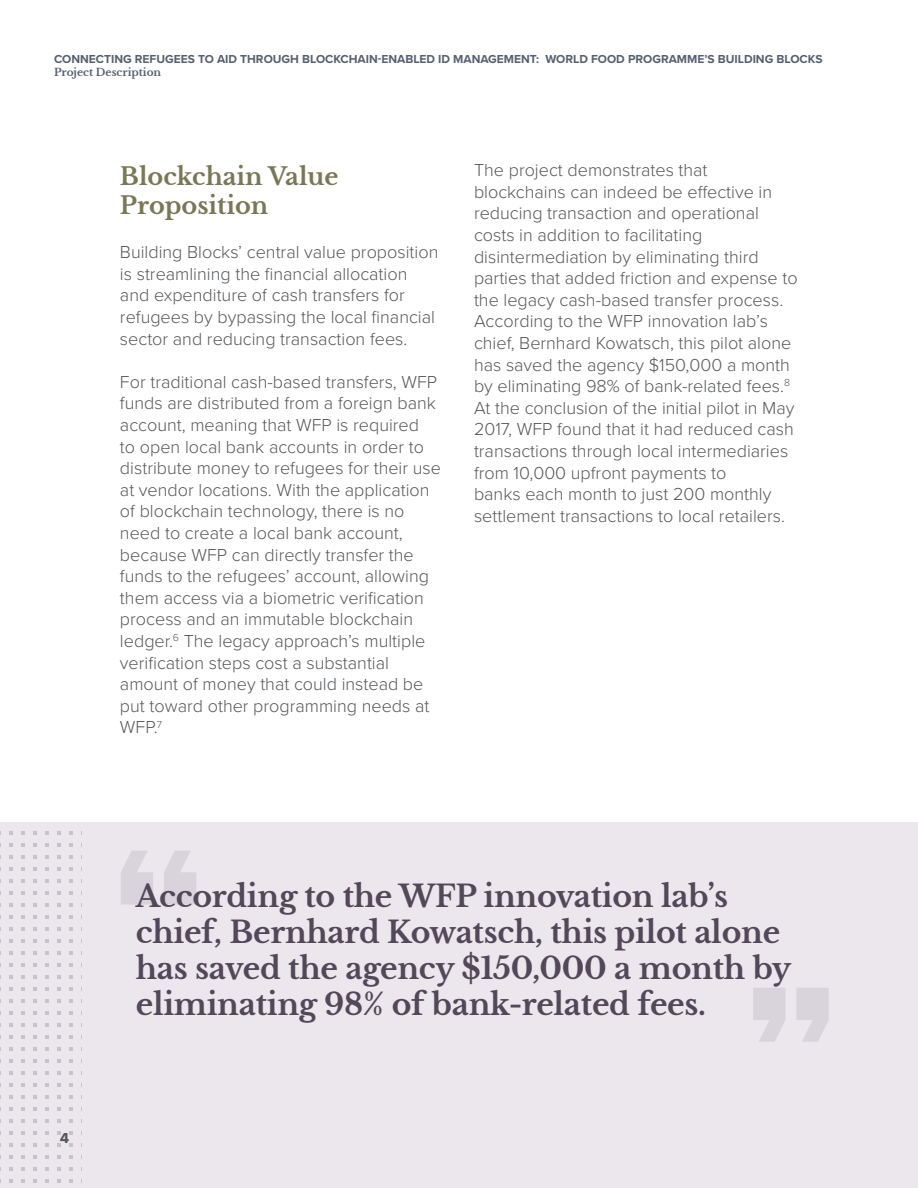
<style>
.page{position:relative;width:918px;height:1188px;background:#fff}
.page>*{position:absolute;margin:0;border:0;box-sizing:border-box;transform-origin:0 0}
.Standard_paragraph{font:700 30px/36px "Libre Baskerville";letter-spacing:-.01em;color:#534859}
.Header_2{font:700 24px/28.8px "Libre Baskerville";color:#7a7756}
.Standard_paragraph-2{font:300 18px/21.6px "Proxima Nova";color:#57585a}
.Endnote_standard{font:700 15px "Futura PT";color:#57585a}
.t1{font:700 12px "Proxima Nova";color:#556070}
.t2{font:700 10.5px "Libre Baskerville";color:#556070}
</style>
<div class="page">
<div style="left:0;top:822px;width:918px;height:366px;background:#ebe7ec"></div>
<svg style="left:0;top:831px;width:82px;height:352px"></svg>
<svg style="left:121px;top:851px;width:75px;height:54px"></svg>
<svg style="left:753px;top:988px;width:76px;height:54px"></svg>
<p class="t1" style="left:54px;top:51px;width:770px">CONNECTING REFUGEES TO AID THROUGH BLOCKCHAIN-ENABLED ID MANAGEMENT: WORLD FOOD PROGRAMME’S BUILDING BLOCKS</p>
<p class="t2" style="left:54px;top:66px;width:109px">Project Description</p>
<p class="Header_2" style="left:120px;top:162px;width:220px">Blockchain Value<br>Proposition</p>
<p class="Standard_paragraph-2" style="left:120px;top:241px;width:320px">Building Blocks’ central value proposition is streamlining the financial allocation and expenditure of cash transfers for refugees by bypassing the local financial sector and reducing transaction fees.</p>
<p class="Standard_paragraph-2" style="left:120px;top:370px;width:323px">For traditional cash-based transfers, WFP funds are distributed from a foreign bank account, meaning that WFP is required<br>to open local bank accounts in order to distribute money to refugees for their use at vendor locations. With the application of blockchain technology, there is no need to create a local bank account, because WFP can directly transfer the funds to the refugees’ account, allowing them access via a biometric verification process and an immutable blockchain ledger.<sup>6</sup> The legacy approach’s multiple verification steps cost a substantial amount of money that could instead be put toward other programming needs at WFP.<sup>7</sup></p>
<p class="Standard_paragraph-2" style="left:474px;top:158px;width:325px">The project demonstrates that blockchains can indeed be effective in reducing transaction and operational costs in addition to facilitating disintermediation by eliminating third parties that added friction and expense to the legacy cash-based transfer process.<br>According to the WFP innovation lab’s chief, Bernhard Kowatsch, this pilot alone has saved the agency $150,000 a month by eliminating 98% of bank-related fees.<sup>8<br></sup>At the conclusion of the initial pilot in May 2017, WFP found that it had reduced cash transactions through local intermediaries from 10,000 upfront payments to<br>banks each month to just 200 monthly settlement transactions to local retailers.</p>
<p class="Endnote_standard" style="left:60px;top:1129px;width:10px">4</p>
<p class="Standard_paragraph" style="left:136px;top:878px;width:657px">According to the WFP innovation lab’s chief, Bernhard Kowatsch, this pilot alone has saved the agency $150,000 a month by eliminating 98% of bank-related fees.</p>
</div>
